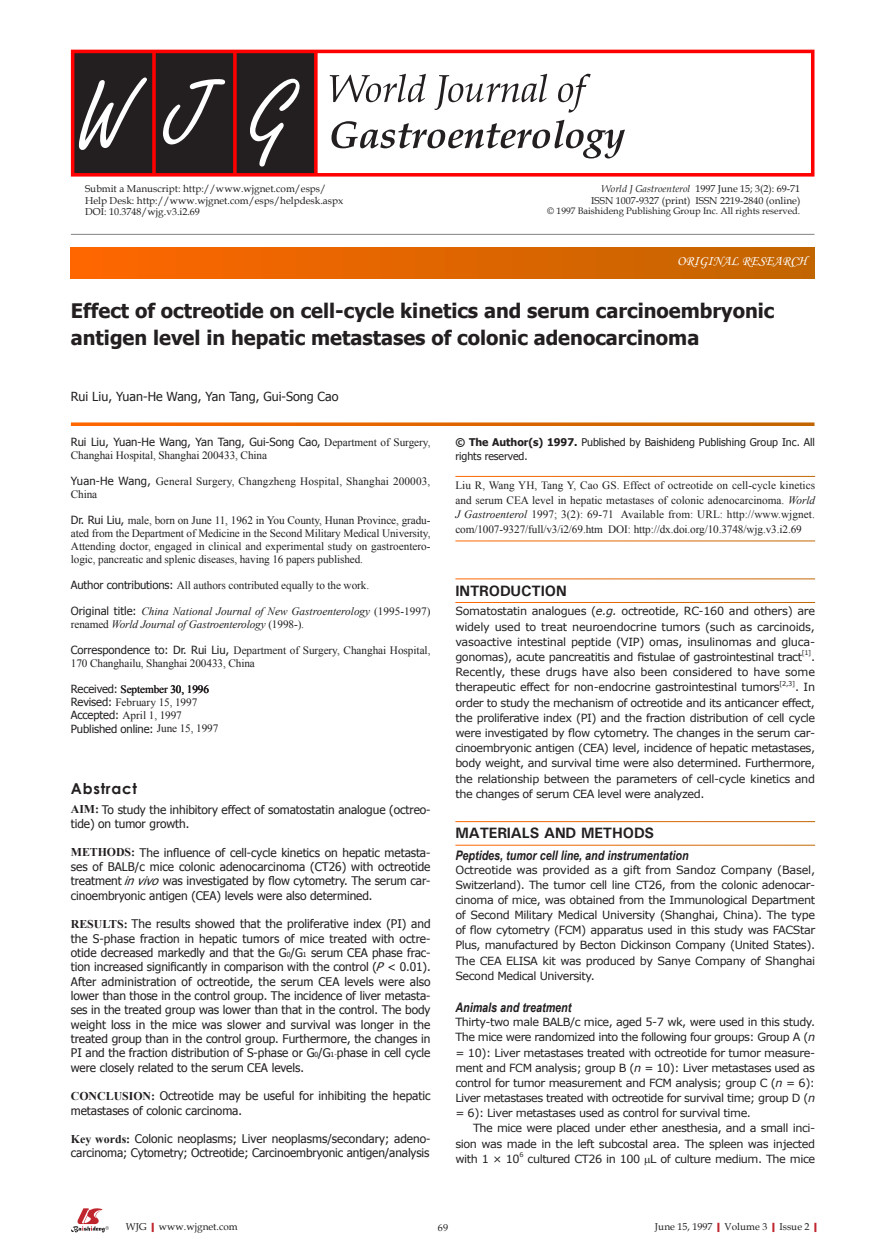
<style>
.page{position:relative;width:886px;height:1250px;background:#fff}
.page>*{position:absolute;margin:0;border:0;box-sizing:border-box;transform-origin:0 0}
._0-题目{font:700 20px/26.2px "Tahoma";color:#231f20}
._4-一级标题{font:700 15px "Univers";letter-spacing:-.01em;color:#231f20}
._2-摘要名{font:700 15px "Century Gothic";letter-spacing:.05em;color:#231f20}
._0-栏目{font:13.75px "Monotype Corsiva";color:#fff}
._5-二级标题{font:italic 700 13.12px "Arial Narrow";color:#231f20}
._0-作者{font:12.5px "Tahoma";color:#231f20}
._2-摘要{font:11.88px/14.2px "Tahoma";letter-spacing:-.005em;color:#231f20}
._6-正文文本{font:11.25px/15.1px "Verdana";letter-spacing:-.04em;color:#231f20;text-align:justify}
._1-作者信息区{font:11.25px/13px "Times New Roman";letter-spacing:-.01em;color:#231f20}
._3-文献著录区{font:11.25px/14.6px "Times New Roman";letter-spacing:-.01em;color:#231f20;text-align:justify}
._6-正文文本缩进{font:11.25px/15.1px "Verdana";letter-spacing:-.04em;color:#231f20;text-align:justify}
._1-作者信息区-2{font:italic 11.25px/13px "Times New Roman";color:#231f20}
._1-作者信息区-3{font:11.25px/13px "Times New Roman";letter-spacing:.01em;color:#231f20}
._1-作者信息区-4{font:11.25px "Tahoma";letter-spacing:-.01em;color:#231f20}
._2-摘要-2{font:10.62px/14.4px "Tahoma";letter-spacing:-.005em;color:#231f20}
.t1{font:10px "Book Antiqua";color:#231f20}
.t2{font:9.38px "Book Antiqua";color:#231f20}
._6-正文文本-2{font:6.5px "Verdana";color:#231f20}
._6-正文文本缩进-2{font:6.5px "Verdana";color:#231f20}
.s1{font-style:italic}
.s2{font-family:"Tahoma"}
.s3{font-family:"Tahoma";font-style:normal}
.s4{font-style:normal}
.s5{font-family:"Times New Roman"}
.s6{font-family:"Times New Roman";font-weight:700}
.s7{font-size:6.88px}
.s8{font-weight:700}
.s9{font-weight:700;color:#c0262d}
</style>
<div class="page">
<div style="left:71px;top:247px;width:743px;height:31px;background:linear-gradient(to right,#f60,#c26500)"></div>
<hr style="left:71px;top:234px;width:743px;height:1px;background:#808285">
<div style="left:73px;top:51px;width:243px;height:124px;background:#231f20"></div>
<svg style="left:152px;top:55px;width:4px;height:116px"></svg>
<svg style="left:233px;top:55px;width:4px;height:116px"></svg>
<svg style="left:314px;top:55px;width:4px;height:116px"></svg>
<div style="left:71px;top:50px;width:743px;height:126px;border:4px solid #f00"></div>
<svg style="left:250px;top:79px;width:50px;height:87px"></svg>
<svg style="left:163px;top:79px;width:62px;height:65px"></svg>
<svg style="left:79px;top:77px;width:68px;height:73px"></svg>
<svg style="left:330px;top:74px;width:261px;height:38px"></svg>
<svg style="left:331px;top:120px;width:294px;height:38px"></svg>
<svg style="left:71px;top:422px;width:743px;height:4px;background:#e3771d"></svg>
<svg style="left:71px;top:1208px;width:38px;height:23px"></svg>
<p class="t1" style="left:85px;top:182px;width:243px">Submit a Manuscript: http://www.wjgnet.com/esps/</p>
<p class="t1" style="left:85px;top:193px;width:260px">Help Desk: http://www.wjgnet.com/esps/helpdesk.aspx</p>
<p class="t1" style="left:85px;top:204px;width:116px">DOI: 10.3748/wjg.v3.i2.69</p>
<p class="t1" style="left:601px;top:182px;width:200px"><span class="s1">World J Gastroenterol</span> 1997 June 15; 3(2): 69-71</p>
<p class="t1" style="left:591px;top:193px;width:211px">ISSN 1007-9327 (print) ISSN 2219-2840 (online)</p>
<p class="t2" style="left:547px;top:205px;width:254px">© 1997 Baishideng Publishing Group Inc. All rights reserved.</p>
<p class="_0-栏目" style="left:677px;top:252px;width:131px">ORIGINAL RESEARCH</p>
<p class="_0-题目" style="left:71px;top:296px;width:705px">Effect of octreotide on cell-cycle kinetics and serum carcinoembryonic antigen level in hepatic metastases of colonic adenocarcinoma</p>
<p class="_0-作者" style="left:71px;top:388px;width:269px">Rui Liu, Yuan-He Wang, Yan Tang, Gui-Song Cao</p>
<p class="_1-作者信息区" style="left:71px;top:436px;width:361px;line-height:12.6px"><span class="s2">Rui Liu, Yuan-He Wang, Yan Tang, Gui-Song Cao,</span> Department of Surgery,<br>Changhai Hospital, Shanghai 200433, China</p>
<p class="_1-作者信息区-3" style="left:71px;top:474px;width:361px"><span class="s2">Yuan-He Wang,</span> General Surgery, Changzheng Hospital, Shanghai 200003,<br>China</p>
<p class="_1-作者信息区" style="left:71px;top:513px;width:361px;text-align:justify"><span class="s2">Dr. Rui Liu,</span> male, born on June 11, 1962 in You County, Hunan Province, gradu&shy;ated from the Department of Medicine in the Second Military Medical University, Attending doctor, engaged in clinical and experimental study on gastroentero&shy;logic, pancreatic and splenic diseases, having 16 papers published.</p>
<p class="_1-作者信息区" style="left:71px;top:578px;width:300px"><span class="s2">Author contributions:</span> All authors contributed equally to the work.</p>
<p class="_1-作者信息区-2" style="left:71px;top:604px;width:361px"><span class="s3">Original title:</span> China National Journal of New Gastroenterology <span class="s4">(1995-1997) renamed</span> World Journal of Gastroenterology <span class="s4">(1998-).</span></p>
<p class="_1-作者信息区" style="left:71px;top:643px;width:361px"><span class="s2">Correspondence to: Dr. Rui Liu,</span> Department of Surgery, Changhai Hospital,<br>170 Changhailu, Shanghai 200433, China</p>
<p class="_1-作者信息区" style="left:71px;top:682px;width:140px"><span class="s2">Received:</span> September 30, 1996</p>
<p class="_1-作者信息区" style="left:71px;top:695px;width:128px"><span class="s2">Revised:</span> February 15, 1997</p>
<p class="_1-作者信息区" style="left:71px;top:708px;width:113px"><span class="s2">Accepted:</span> April 1, 1997</p>
<p class="_1-作者信息区-4" style="left:71px;top:720px;width:149px">Published online: <span class="s5">June 15, 1997</span></p>
<p class="_2-摘要名" style="left:71px;top:777px;width:68px">Abstract</p>
<p class="_2-摘要" style="left:71px;top:801px;width:361px"><span class="s6">AIM:</span> To study the inhibitory effect of somatostatin analogue (octreo&shy;tide) on tumor growth.</p>
<p class="_2-摘要" style="left:71px;top:844px;width:361px;text-align:justify"><span class="s6">METHODS:</span> The influence of cell-cycle kinetics on hepatic metasta&shy;ses of BALB/c mice colonic adenocarcinoma (CT26) with octreotide treatment <span class="s1">invivo</span> was investigated by flow cytometry. The serum car&shy;cinoembryonic antigen (CEA) levels were also determined.</p>
<p class="_2-摘要" style="left:71px;top:916px;width:361px;text-align:justify"><span class="s6">RESULTS:</span> The results showed that the proliferative index (PI) and the S-phase fraction in hepatic tumors of mice treated with octre&shy;otide decreased markedly and that the G<span class="s7">0</span>/G<span class="s7">1</span> serum CEA phase frac&shy;tion increased significantly in comparison with the control (<span class="s1">P</span> &lt; 0.01).<br>After administration of octreotide, the serum CEA levels were also lower than those in the control group. The incidence of liver metasta&shy;ses in the treated group was lower than that in the control. The body weight loss in the mice was slower and survival was longer in the treated group than in the control group. Furthermore, the changes in PI and the fraction distribution of S-phase or G<span class="s7">0</span>/G<span class="s7">1-</span>phase in cell cycle were closely related to the serum CEA levels.</p>
<p class="_2-摘要" style="left:71px;top:1087px;width:361px"><span class="s6">CONCLUSION:</span> Octreotide may be useful for inhibiting the hepatic metastases of colonic carcinoma.</p>
<p class="_2-摘要" style="left:71px;top:1130px;width:361px"><span class="s6">Key words:</span> Colonic neoplasms; Liver neoplasms/secondary; adeno&shy;carcinoma; Cytometry; Octreotide; Carcinoembryonic antigen/analysis</p>
<p class="_2-摘要-2" style="left:455px;top:434px;width:361px"><span class="s8">© The Author(s) 1997.</span> Published by Baishideng Publishing Group Inc. All rights reserved.</p>
<p class="_3-文献著录区" style="left:455px;top:477px;width:361px">Liu R, Wang YH, Tang Y, Cao GS. Effect of octreotide on cell-cycle kinetics and serum CEA level in hepatic metastases of colonic adenocarcinoma. <span class="s1">World J Gastroenterol</span> 1997; 3(2): 69-71 Available from: URL: http://www.wjgnet. com/1007-9327/full/v3/i2/69.htm DOI: http://dx.doi.org/10.3748/wjg.v3.i2.69</p>
<p class="_4-一级标题" style="left:455px;top:581px;width:113px">INTRODUCTION</p>
<p class="_6-正文文本" style="left:455px;top:603px;width:361px;text-align:left">Somatostatin analogues (<span class="s1">e.g.</span> octreotide, RC-160 and others) are widely used to treat neuroendocrine tumors (such as carcinoids, vasoactive intestinal peptide (VIP) omas, insulinomas and gluca&shy;gonomas), acute pancreatitis and fistulae of gastrointestinal tract</p>
<p class="_6-正文文本-2" style="left:802px;top:648px;width:11px">[1]</p>
<p class="_6-正文文本" style="left:455px;top:648px;width:361px;text-indent:356px">.<br>Recently, these drugs have also been considered to have some therapeutic effect for non-endocrine gastrointestinal tumors</p>
<p class="_6-正文文本-2" style="left:779px;top:679px;width:17px">[2,3]</p>
<p class="_6-正文文本" style="left:455px;top:679px;width:361px;text-indent:340px">. In order to study the mechanism of octreotide and its anticancer effect, the proliferative index (PI) and the fraction distribution of cell cycle were investigated by flow cytometry. The changes in the serum car&shy;cinoembryonic antigen (CEA) level, incidence of hepatic metastases, body weight, and survival time were also determined. Furthermore, the relationship between the parameters of cell-cycle kinetics and the changes of serum CEA level were analyzed.</p>
<p class="_4-一级标题" style="left:455px;top:823px;width:200px">MATERIALS AND METHODS</p>
<p class="_5-二级标题" style="left:455px;top:844px;width:235px">Peptides, tumor cell line, and instrumentation</p>
<p class="_6-正文文本" style="left:455px;top:861px;width:361px;text-align:left">Octreotide was provided as a gift from Sandoz Company (Ba-sel, Switzerland). The tumor cell line CT26, from the colonic adenocar&shy;cinoma of mice, was obtained from the Immunological Department of Second Military Medical University (Shanghai, China). The type of flow cytometry (FCM) apparatus used in this study was FACStar Plus, manufactured by Becton Dickinson Company (United States).<br>The CEA ELISA kit was produced by Sanye Company of Shanghai Second Medical University.</p>
<p class="_5-二级标题" style="left:455px;top:997px;width:118px">Animals and treatment</p>
<p class="_6-正文文本" style="left:455px;top:1013px;width:361px">Thirty-two male BALB/c mice, aged 5-7 wk, were used in this study.<br>The mice were randomized into the following four groups: Group A (<span class="s1">n </span>= 10): Liver metastases treated with octreotide for tumor measure&shy;ment and FCM analysis; group B (<span class="s1">n</span> = 10): Liver metastases used as control for tumor measurement and FCM analysis; group C (<span class="s1">n</span> = 6):<br>Liver metastases treated with octreotide for survival time; group D (<span class="s1">n </span>= 6): Liver metastases used as control for survival time.</p>
<p class="_6-正文文本缩进" style="left:455px;top:1120px;width:361px;text-indent:18px">The mice were placed under ether anesthesia, and a small inci&shy;sion was made in the left subcostal area. The spleen was injected with 1 × 10</p>
<p class="_6-正文文本缩进-2" style="left:519px;top:1150px;width:6px">6</p>
<p class="_6-正文文本缩进" style="left:528px;top:1150px;width:289px">cultured CT26 in 100 L of culture medium. The mice</p>
<p class="t1" style="left:126px;top:1218px;width:113px">WJG<span class="s9">|</span>www.wjgnet.com</p>
<p class="t1" style="left:438px;top:1219px;width:11px">69</p>
<p class="t1" style="left:655px;top:1218px;width:168px">June 15, 1997<span class="s9">|</span>Volume 3<span class="s9">|</span>Issue 2<span class="s9">|</span></p>
</div>
